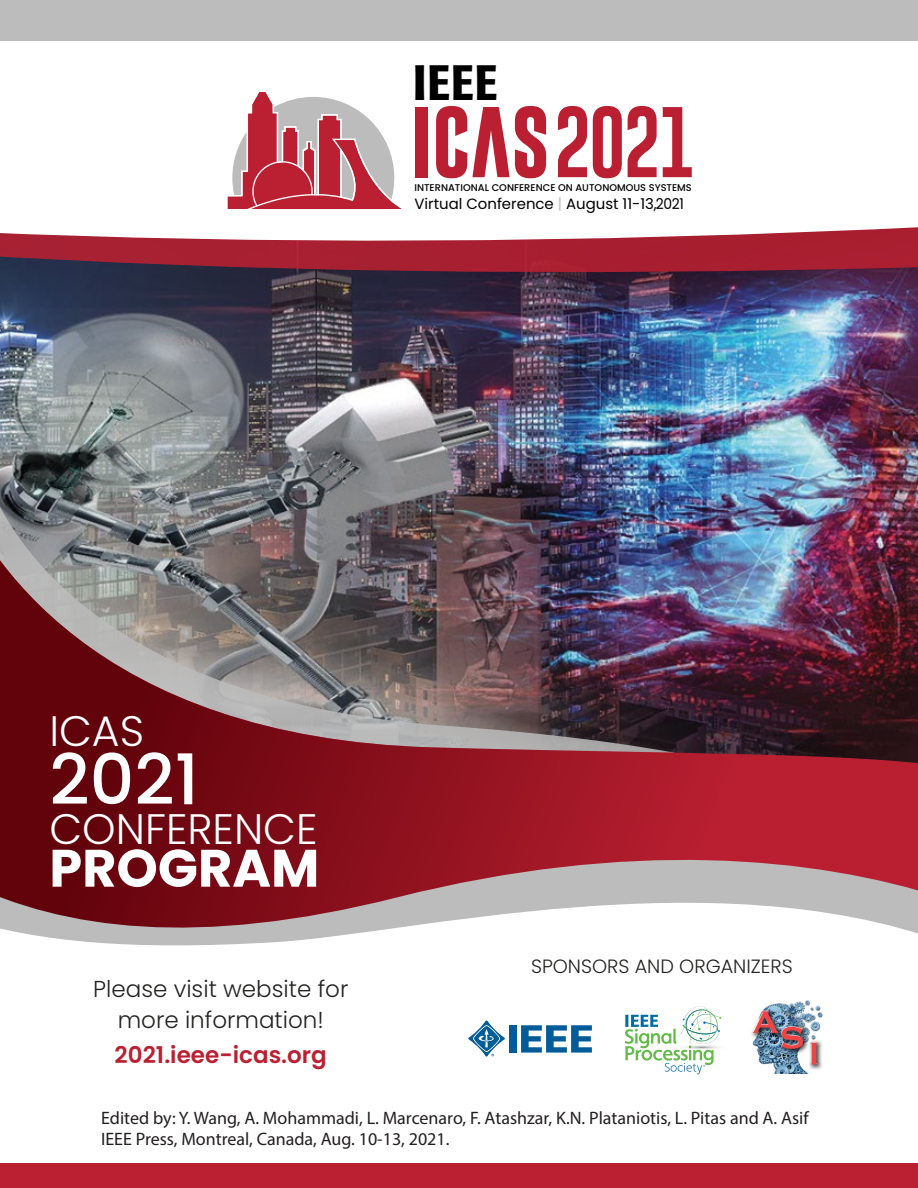
<style>
.page{position:relative;width:918px;height:1188px;background:#fff}
.page>*{position:absolute;margin:0;border:0;box-sizing:border-box;transform-origin:0 0}
.t1{font:500 69.75px "Poppins";color:#fff}
.t2{font:700 52.65px "Poppins";color:#fff}
.t3{font:500 condensed 49.5px "Formata";color:#000}
.t4{font:300 42.6px "Poppins";color:#fff}
.t5{font:300 23.1px/30.9px "Poppins";color:#222221;text-align:center}
.t6{font:600 23.1px "Poppins";color:#ba2031}
.t7{font:300 19.2px "Poppins";color:#222221}
.t8{font:18px/21.6px "Myriad Pro";color:#231f20}
.t9{font:14.85px "Poppins";color:#000}
.t10{font:500 9.75px "Poppins";color:#000}
.s1{color:#bcbcbc}
</style>
<div class="page">
<img style="left:0;top:272px;width:918px;height:156px">
<img style="left:0;top:428px;width:918px;height:50px">
<img style="left:0;top:478px;width:918px;height:361px">
<svg style="left:0;top:839px;width:918px;height:19px;background:#931220"></svg>
<svg style="left:0;top:858px;width:918px;height:306px"></svg>
<svg style="left:0;top:244px;width:918px;height:28px;background:#962033"></svg>
<svg style="left:0;top:40px;width:918px;height:204px"></svg>
<div style="left:0;top:0;width:918px;height:40px;background:#bcbcbc"></div>
<div style="left:0;top:1164px;width:918px;height:24px;background:#ba2031"></div>
<div style="left:415px;top:107px;width:12px;height:70px;background:#ba2031"></div>
<svg style="left:436px;top:106px;width:110px;height:72px"></svg>
<svg style="left:226px;top:91px;width:181px;height:119px"></svg>
<svg style="left:558px;top:106px;width:29px;height:71px"></svg>
<svg style="left:593px;top:106px;width:29px;height:72px"></svg>
<svg style="left:628px;top:106px;width:29px;height:71px"></svg>
<svg style="left:663px;top:107px;width:29px;height:70px"></svg>
<img style="left:746px;top:1001px;width:79px;height:73px">
<div style="left:510px;top:1025px;width:7px;height:28px;background:#005c98"></div>
<svg style="left:521px;top:1025px;width:71px;height:28px"></svg>
<svg style="left:468px;top:1020px;width:37px;height:37px"></svg>
<svg style="left:625px;top:1006px;width:108px;height:68px"></svg>
<h3 class="t3" style="left:413px;top:53px;width:86px">IEEE</h3>
<p class="t10" style="left:414px;top:182px;width:279px">INTERNATIONAL CONFERENCE ON AUTONOMOUS SYSTEMS</p>
<p class="t9" style="left:414px;top:195px;width:271px">Virtual Conference <span class="s1">|</span> August 11-13, 2021</p>
<h3 class="t4" style="left:49px;top:706px;width:96px">ICAS</h3>
<h1 class="t1" style="left:49px;top:739px;width:151px">2021</h1>
<h3 class="t4" style="left:49px;top:804px;width:270px">CONFERENCE</h3>
<h2 class="t2" style="left:49px;top:838px;width:272px">PROGRAM</h2>
<p class="t5" style="left:93px;top:973px;width:257px">Please visit website for more information!</p>
<p class="t6" style="left:115px;top:1041px;width:214px">2021.ieee-icas.org</p>
<p class="t7" style="left:531px;top:956px;width:263px">SPONSORS AND ORGANIZERS</p>
<p class="t8" style="left:101px;top:1107px;width:709px">Edited by: Y. Wang, A. Mohammadi, L. Marcenaro, F. Atashzar, K.N. Plataniotis, L. Pitas and A. Asif<br>IEEE Press, Montreal, Canada, Aug. 10-13, 2021.</p>
</div>
